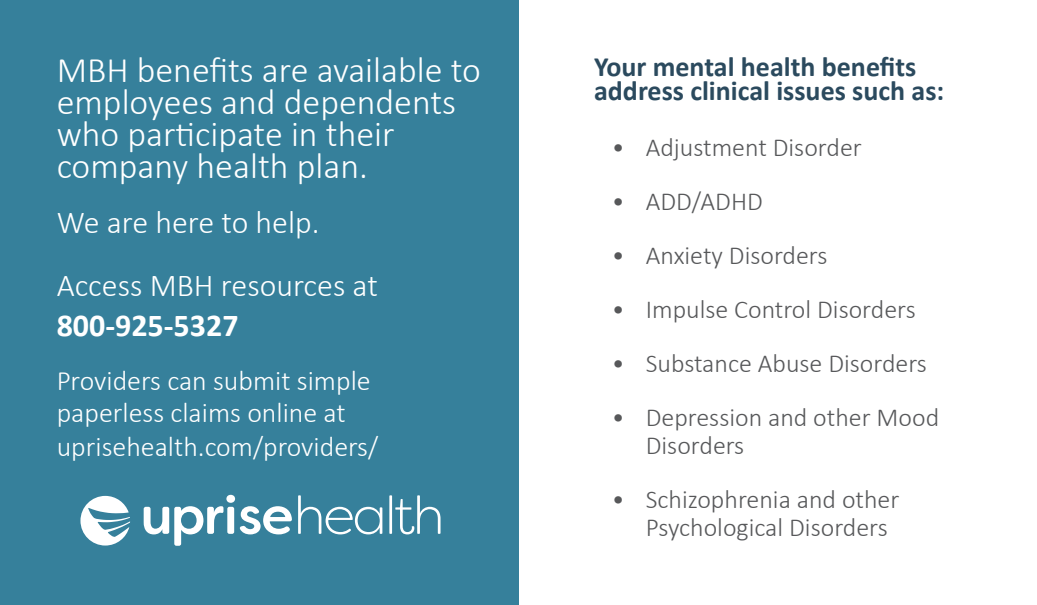
<style>
.page{position:relative;width:1037px;height:605px;background:#fff}
.page>*{position:absolute;margin:0;border:0;box-sizing:border-box;transform-origin:0 0}
.t1{font:300 36px/32px "Calibri";color:#fff}
.t2{font:300 32px/40px "Calibri";color:#fff}
.t3{font:300 28px/32.8px "Calibri";color:#fff}
.t4{font:700 28px/24px "Calibri";color:#2b4a5e}
.t5{font:300 26px/28px "Calibri";color:#57585a}
.s1{font-weight:700}
</style>
<div class="page">
<div style="left:0;top:0;width:518px;height:605px;background:#36809b"></div>
<svg style="left:80px;top:496px;width:50px;height:49px"></svg>
<svg style="left:144px;top:506px;width:79px;height:40px"></svg>
<div style="left:227px;top:507px;width:7px;height:27px;background:#fff;border-radius:2px"></div>
<div style="left:226px;top:495px;width:9px;height:8px;background:#fff;border-radius:50%"></div>
<svg style="left:239px;top:506px;width:53px;height:28px"></svg>
<svg style="left:298px;top:495px;width:84px;height:39px"></svg>
<hr style="left:389px;top:495px;width:3px;height:39px;background:#fff">
<svg style="left:395px;top:495px;width:45px;height:39px"></svg>
<p class="t1" style="left:57px;top:54px;width:426px">MBH benefits are available to employees and dependents who participate in their company health plan.</p>
<p class="t2" style="left:57px;top:202px;width:264px">We are here to help.</p>
<p class="t2" style="left:57px;top:265px;width:323px">Access MBH resources at<br><span class="s1">800-925-5327</span></p>
<p class="t3" style="left:57px;top:364px;width:323px">Providers can submit simple paperless claims online at uprisehealth.com/providers/</p>
<p class="t4" style="left:594px;top:54px;width:352px">Your mental health benefits address clinical issues such as:</p>
<p class="t5" style="left:612px;top:133px;width:252px">• Adjustment Disorder</p>
<p class="t5" style="left:612px;top:187px;width:153px">• ADD/ADHD</p>
<p class="t5" style="left:612px;top:241px;width:217px">• Anxiety Disorders</p>
<p class="t5" style="left:612px;top:295px;width:305px">• Impulse Control Disorders</p>
<p class="t5" style="left:612px;top:349px;width:317px">• Substance Abuse Disorders</p>
<p class="t5" style="left:646px;top:403px;width:295px;text-indent:-34px">• Depression and other Mood<br>Disorders</p>
<p class="t5" style="left:646px;top:485px;width:255px;text-indent:-34px">• Schizophrenia and other<br>Psychological Disorders</p>
</div>
